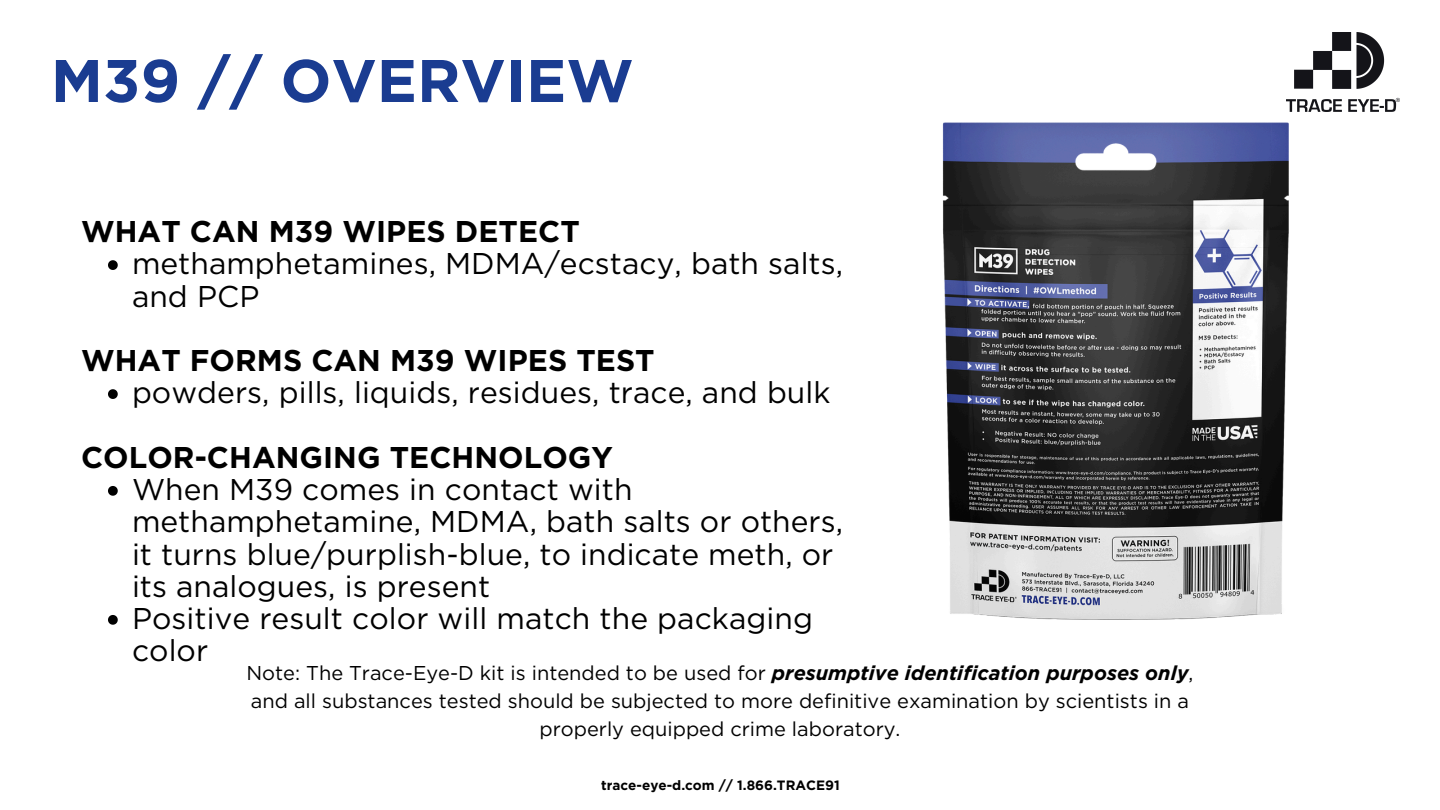
<style>
.page{position:relative;width:1440px;height:810px;background:#fff}
.page>*{position:absolute;margin:0;border:0;box-sizing:border-box;transform-origin:0 0}
.t1{font:700 60px "Gotham";color:#1a3c91}
.t2{font:30px/32.2px "Gotham";color:#000}
.t3{font:700 30px "Gotham";color:#000}
.t4{font:20px/27.8px "Gotham";color:#000;text-align:center}
.t5{font:700 13.5px "Gotham";color:#000}
.s1{font-weight:700;font-style:italic}
</style>
<div class="page">
<svg style="left:108px;top:260px;width:10px;height:10px"></svg>
<svg style="left:108px;top:389px;width:10px;height:10px"></svg>
<svg style="left:108px;top:486px;width:10px;height:10px"></svg>
<svg style="left:108px;top:615px;width:10px;height:10px"></svg>
<img style="left:1313px;top:32px;width:71px;height:27px">
<img style="left:942px;top:59px;width:458px;height:561px">
<h2 class="t1" style="left:51px;top:44px;width:584px">M39 // OVERVIEW</h2>
<p class="t3" style="left:81px;top:213px;width:500px">WHAT CAN M39 WIPES DETECT</p>
<h1 class="t2" style="left:132px;top:248px;width:713px">methamphetamines, MDMA/ecstacy, bath salts, and PCP</h1>
<p class="t3" style="left:81px;top:342px;width:575px">WHAT FORMS CAN M39 WIPES TEST</p>
<h2 class="t2" style="left:132px;top:377px;width:700px">powders, pills, liquids, residues, trace, and bulk</h2>
<p class="t3" style="left:81px;top:439px;width:533px">COLOR-CHANGING TECHNOLOGY</p>
<h2 class="t2" style="left:132px;top:473px;width:713px">When M39 comes in contact with methamphetamine, MDMA, bath salts or others, it turns blue/purplish-blue, to indicate meth, or its analogues, is present</h2>
<p class="t2" style="left:132px;top:602px;width:682px">Positive result color will match the packaging color</p>
<p class="t4" style="left:247px;top:659px;width:948px">Note: The Trace-Eye-D kit is intended to be used for <span class="s1">presumptive identification purposes only</span>, and all substances tested should be subjected to more definitive examination by scientists in a properly equipped crime laboratory.</p>
<p class="t5" style="left:601px;top:777px;width:240px">trace-eye-d.com // 1.866.TRACE91</p>
</div>
